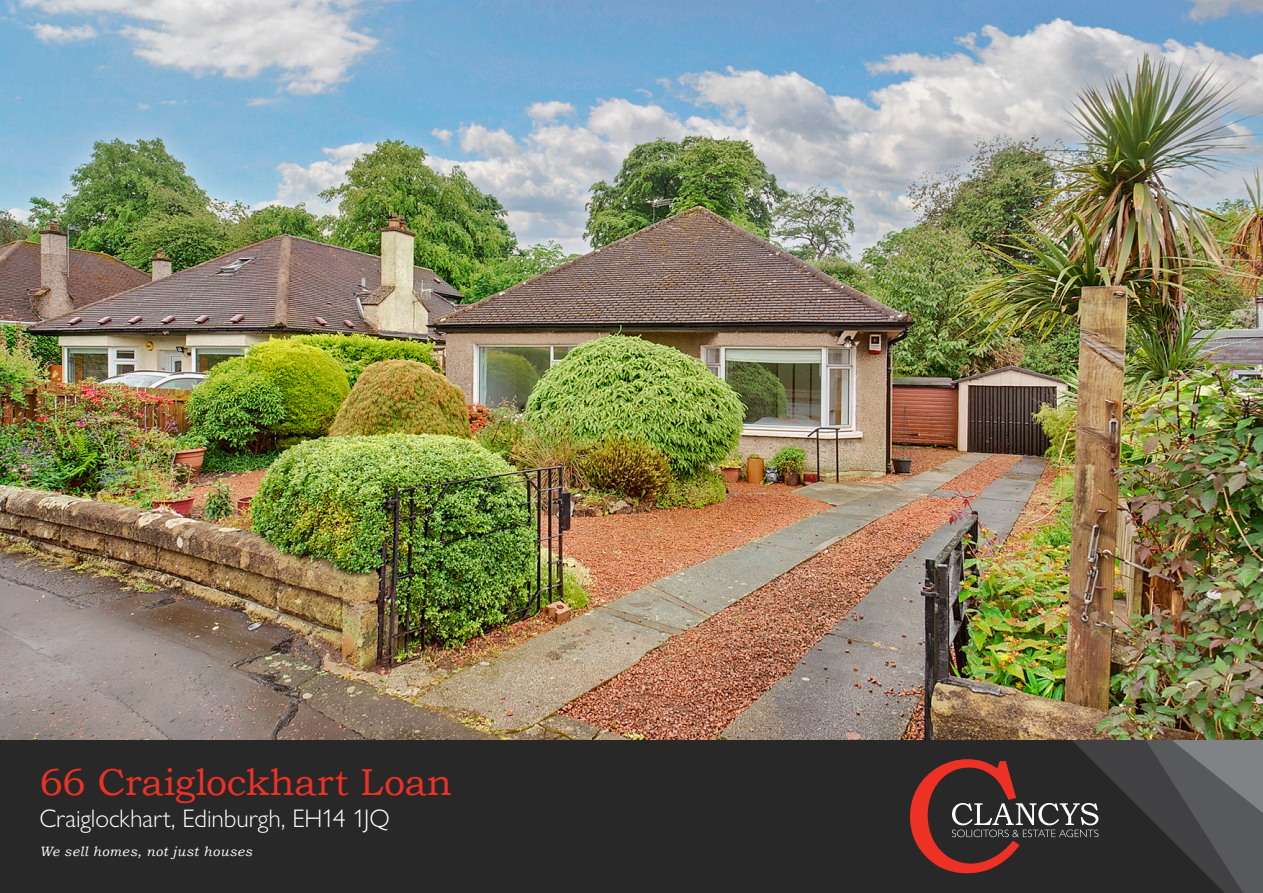
<style>
.page{position:relative;width:1263px;height:893px;background:#fff}
.page>*{position:absolute;margin:0;border:0;box-sizing:border-box;transform-origin:0 0}
.Number{font:37.5px "Bookman Old Style";letter-spacing:-.005em;color:#ee3125}
.Address{font:300 25.5px "Gill Sans Nova";letter-spacing:-.005em;color:#fff}
.t1{font:italic 13.5px "Bookman Old Style";letter-spacing:.04em;color:#fff}
</style>
<div class="page">
<div style="left:0;top:740px;width:1263px;height:153px;background:#292829"></div>
<svg style="left:910px;top:740px;width:353px;height:153px"></svg>
<img style="left:0;top:0;width:1263px;height:740px">
<p class="Number" style="left:39px;top:758px;width:414px">66 Craiglockhart Loan</p>
<p class="Address" style="left:39px;top:803px;width:352px">Craiglockhart, Edinburgh, EH14 1JQ</p>
<p class="t1" style="left:39px;top:843px;width:214px">We sell homes, not just houses</p>
</div>
